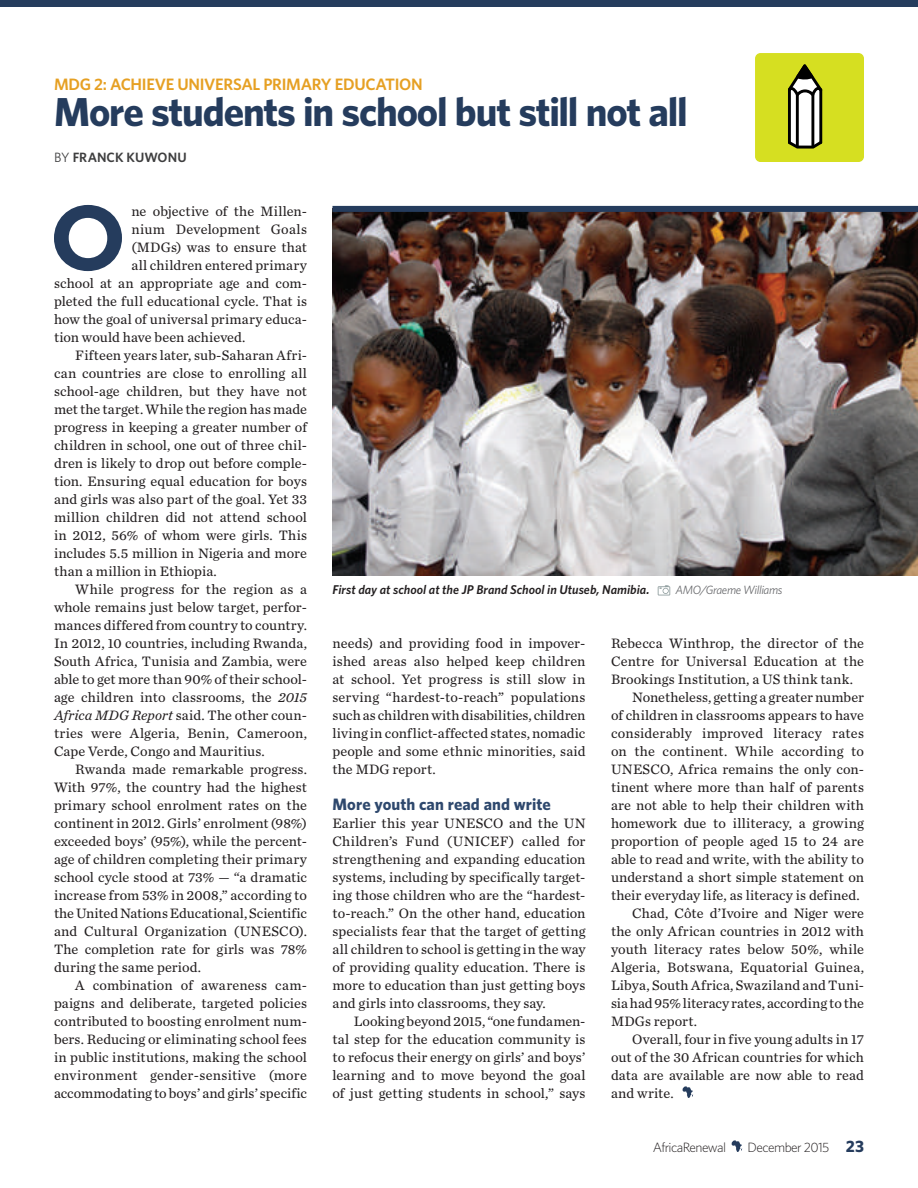
<style>
.page{position:relative;width:918px;height:1188px;background:#fff}
.page>*{position:absolute;margin:0;border:0;box-sizing:border-box;transform-origin:0 0}
.t1{font:700 91.35px "Gotham";color:#253c5d}
.t2{font:700 40.5px "Whitney";letter-spacing:-.03em;color:#253c5d}
.t3{font:600 16.5px "Whitney";letter-spacing:-.02em;color:#e6a023}
.t4{font:700 16.5px "Whitney";letter-spacing:.005em;color:#2e486d}
.t5{font:14.25px/18px "Chronicle Text G2";letter-spacing:.01em;color:#231f20;text-align:justify}
.t6{font:14.25px "Chronicle Text G2";letter-spacing:-.01em;color:#231f20}
.t7{font:300 13.5px "Whitney";letter-spacing:-.04em;color:#231f20}
.t8{font:600 13.5px "Whitney";letter-spacing:.005em;color:#3e3e3f}
.t9{font:italic 600 12.75px "Whitney";letter-spacing:.005em;color:#231f20}
.t10{font:italic 12px "Whitney";letter-spacing:-.03em;color:#6c6d70}
.s1{font-weight:400}
.s2{font-style:italic}
.s3{font-weight:700;font-size:16.5px;color:#253c5d}
</style>
<div class="page">
<svg style="left:732px;top:1140px;width:10px;height:12px"></svg>
<svg style="left:682px;top:1086px;width:11px;height:12px"></svg>
<div style="left:755px;top:53px;width:109px;height:109px;background:#d6df21;border-radius:5px"></div>
<svg style="left:788px;top:64px;width:34px;height:85px"></svg>
<hr style="left:811px;top:93px;width:3px;height:55px;background:#000">
<hr style="left:796px;top:93px;width:3px;height:55px;background:#000">
<svg style="left:658px;top:585px;width:12px;height:10px"></svg>
<img style="left:333px;top:212px;width:585px;height:364px">
<div style="left:0;top:0;width:918px;height:7px;background:#253c5d"></div>
<div style="left:333px;top:206px;width:585px;height:6px;background:#253c5d"></div>
<p class="t3" style="left:54px;top:73px;width:370px">MDG 2: ACHIEVE UNIVERSAL PRIMARY EDUCATION</p>
<h2 class="t2" style="left:54px;top:85px;width:635px">More students in school but still not all</h2>
<p class="t8" style="left:54px;top:148px;width:134px"><span class="s1">BY</span> FRANCK KUWONU</p>
<h1 class="t1" style="left:49px;top:177px;width:79px">O</h1>
<p class="t5" style="left:131px;top:201px;width:177px">ne objective of the Millen-</p>
<p class="t5" style="left:131px;top:219px;width:177px">nium Development Goals</p>
<p class="t5" style="left:131px;top:237px;width:177px">(MDGs) was to ensure that</p>
<p class="t5" style="left:131px;top:255px;width:177px">all children entered primary</p>
<p class="t5" style="left:54px;top:273px;width:254px">school at an appropriate age and com-</p>
<p class="t5" style="left:54px;top:291px;width:255px">pleted the full educational cycle. That is</p>
<p class="t5" style="left:54px;top:309px;width:254px">how the goal of universal primary educa-</p>
<p class="t5" style="left:54px;top:327px;width:193px">tion would have been achieved.</p>
<p class="t5" style="left:75px;top:345px;width:233px">Fifteen years later, sub-Saharan Afri-</p>
<p class="t5" style="left:54px;top:363px;width:254px">can countries are close to enrolling all</p>
<p class="t5" style="left:54px;top:381px;width:254px">school-age children, but they have not</p>
<p class="t5" style="left:54px;top:399px;width:254px">met the target. While the region has made</p>
<p class="t5" style="left:54px;top:417px;width:254px">progress in keeping a greater number of</p>
<p class="t5" style="left:54px;top:435px;width:254px">children in school, one out of three chil-</p>
<p class="t5" style="left:54px;top:453px;width:254px">dren is likely to drop out before comple-</p>
<p class="t5" style="left:54px;top:471px;width:254px">tion. Ensuring equal education for boys</p>
<p class="t5" style="left:54px;top:489px;width:254px">and girls was also part of the goal. Yet 33</p>
<p class="t5" style="left:54px;top:507px;width:254px">million children did not attend school</p>
<p class="t5" style="left:54px;top:525px;width:254px">in 2012, 56% of whom were girls. This</p>
<p class="t5" style="left:54px;top:543px;width:255px">includes 5.5 million in Nigeria and more</p>
<p class="t5" style="left:54px;top:561px;width:164px">than a million in Ethiopia.</p>
<p class="t5" style="left:75px;top:579px;width:233px">While progress for the region as a</p>
<p class="t5" style="left:54px;top:597px;width:254px">whole remains just below target, perfor-</p>
<p class="t5" style="left:54px;top:615px;width:254px">mances differed from country to country.</p>
<p class="t5" style="left:54px;top:633px;width:254px">In 2012, 10 countries, including Rwanda,</p>
<p class="t5" style="left:54px;top:651px;width:255px">South Africa, Tunisia and Zambia, were</p>
<p class="t5" style="left:54px;top:669px;width:255px">able to get more than 90% of their school-</p>
<p class="t5" style="left:54px;top:687px;width:254px">age children into classrooms, the <span class="s2">2015</span></p>
<p class="t5" style="left:54px;top:705px;width:254px"><span class="s2">Africa MDG Report</span> said. The other coun-</p>
<p class="t5" style="left:54px;top:723px;width:254px">tries were Algeria, Benin, Cameroon,</p>
<p class="t5" style="left:54px;top:741px;width:212px">Cape Verde, Congo and Mauritius.</p>
<p class="t5" style="left:75px;top:759px;width:233px">Rwanda made remarkable progress.</p>
<p class="t5" style="left:54px;top:777px;width:254px">With 97%, the country had the highest</p>
<p class="t5" style="left:54px;top:795px;width:254px">primary school enrolment rates on the</p>
<p class="t5" style="left:54px;top:813px;width:254px">continent in 2012. Girls’ enrolment (98%)</p>
<p class="t5" style="left:54px;top:831px;width:254px">exceeded boys’ (95%), while the percent-</p>
<p class="t5" style="left:54px;top:849px;width:254px">age of children completing their primary</p>
<p class="t5" style="left:54px;top:867px;width:255px">school cycle stood at 73% — “a dramatic</p>
<p class="t5" style="left:54px;top:885px;width:254px">increase from 53% in 2008,” according to</p>
<p class="t6" style="left:54px;top:902px;width:255px">the United Nations Educational, Scientific</p>
<p class="t5" style="left:54px;top:921px;width:255px">and Cultural Organization (UNESCO).</p>
<p class="t5" style="left:54px;top:939px;width:255px">The completion rate for girls was 78%</p>
<p class="t5" style="left:54px;top:957px;width:149px">during the same period.</p>
<p class="t5" style="left:75px;top:975px;width:233px">A combination of awareness cam-</p>
<p class="t5" style="left:54px;top:993px;width:255px">paigns and deliberate, targeted policies</p>
<p class="t5" style="left:54px;top:1011px;width:254px">contributed to boosting enrolment num-</p>
<p class="t5" style="left:54px;top:1029px;width:254px">bers. Reducing or eliminating school fees</p>
<p class="t5" style="left:54px;top:1047px;width:254px">in public institutions, making the school</p>
<p class="t5" style="left:54px;top:1065px;width:254px">environment gender-sensitive (more</p>
<p class="t5" style="left:54px;top:1083px;width:254px">accommodating to boys’ and girls’ specific</p>
<p class="t9" style="left:333px;top:581px;width:319px">First day at school at the JP Brand School in Utuseb, Namibia.</p>
<p class="t10" style="left:676px;top:582px;width:108px">AMO/Graeme Williams</p>
<p class="t5" style="left:333px;top:633px;width:255px">needs) and providing food in impover&shy;ished areas also helped keep children at school. Yet progress is still slow in serving “hardest-to-reach” populations such as children with disabilities, children living in conflict-affected states, nomadic people and some ethnic minorities, said the MDG report.</p>
<p class="t4" style="left:333px;top:793px;width:220px">More youth can read and write</p>
<p class="t5" style="left:333px;top:813px;width:255px">Earlier this year UNESCO and the UN Children’s Fund (UNICEF) called for strengthening and expanding education systems, including by specifically target&shy;ing those children who are the “hardest&shy;to-reach.” On the other hand, education specialists fear that the target of getting all children to school is getting in the way of providing quality education. There is more to education than just getting boys and girls into classrooms, they say.</p>
<p class="t5" style="left:333px;top:1011px;width:255px;text-indent:21px">Looking beyond 2015, “one fundamen&shy;tal step for the education community is to refocus their energy on girls’ and boys’ learning and to move beyond the goal of just getting students in school,” says</p>
<p class="t5" style="left:611px;top:633px;width:254px">Rebecca Winthrop, the director of the</p>
<p class="t5" style="left:611px;top:651px;width:255px">Centre for Universal Education at the</p>
<p class="t5" style="left:611px;top:669px;width:243px">Brookings Institution, a US think tank.</p>
<p class="t5" style="left:632px;top:687px;width:233px">Nonetheless, getting a greater number</p>
<p class="t5" style="left:611px;top:705px;width:254px">of children in classrooms appears to have</p>
<p class="t5" style="left:611px;top:723px;width:254px">considerably improved literacy rates</p>
<p class="t5" style="left:611px;top:741px;width:254px">on the continent. While according to</p>
<p class="t5" style="left:611px;top:759px;width:254px">UNESCO, Africa remains the only con-</p>
<p class="t5" style="left:611px;top:777px;width:255px">tinent where more than half of parents</p>
<p class="t5" style="left:611px;top:795px;width:255px">are not able to help their children with</p>
<p class="t5" style="left:611px;top:813px;width:254px">homework due to illiteracy, a growing</p>
<p class="t5" style="left:611px;top:831px;width:254px">proportion of people aged 15 to 24 are</p>
<p class="t5" style="left:611px;top:849px;width:254px">able to read and write, with the ability to</p>
<p class="t5" style="left:611px;top:867px;width:255px">understand a short simple statement on</p>
<p class="t5" style="left:611px;top:885px;width:250px">their everyday life, as literacy is defined.</p>
<p class="t5" style="left:632px;top:903px;width:233px">Chad, Côte d’Ivoire and Niger were</p>
<p class="t5" style="left:611px;top:921px;width:254px">the only African countries in 2012 with</p>
<p class="t5" style="left:611px;top:939px;width:254px">youth literacy rates below 50%, while</p>
<p class="t5" style="left:611px;top:957px;width:255px">Algeria, Botswana, Equatorial Guinea,</p>
<p class="t5" style="left:611px;top:975px;width:254px">Libya, South Africa, Swaziland and Tuni-</p>
<p class="t5" style="left:611px;top:993px;width:254px">sia had 95% literacy rates, according to the</p>
<p class="t5" style="left:611px;top:1011px;width:88px">MDGs report.</p>
<p class="t5" style="left:632px;top:1029px;width:233px">Overall, four in five young adults in 17</p>
<p class="t5" style="left:611px;top:1047px;width:254px">out of the 30 African countries for which</p>
<p class="t5" style="left:611px;top:1065px;width:254px">data are available are now able to read</p>
<p class="t5" style="left:611px;top:1083px;width:64px">and write.</p>
<p class="t7" style="left:653px;top:1138px;width:75px">AfricaRenewal</p>
<p class="t7" style="left:748px;top:1138px;width:118px">December 2015 <span class="s3">23</span></p>
</div>
